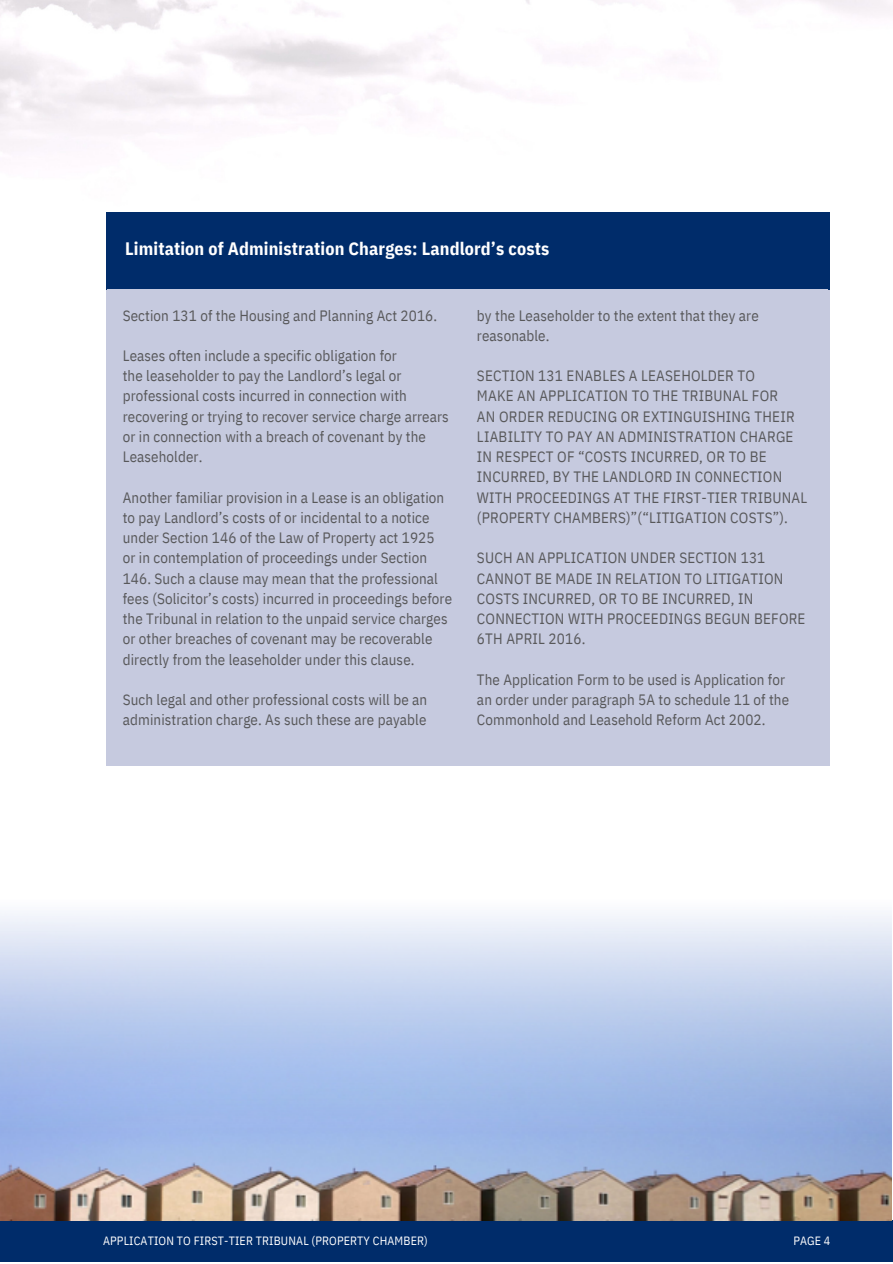
<style>
.page{position:relative;width:893px;height:1264px;background:#fff}
.page>*{position:absolute;margin:0;border:0;box-sizing:border-box;transform-origin:0 0}
.t1{font:700 18px "IBM Plex Sans Cond";letter-spacing:.01em;color:#fff}
.t2{font:15px/20.2px "IBM Plex Sans Cond";letter-spacing:.01em;color:#58585a}
.t3{font:12px "IBM Plex Sans Cond";letter-spacing:.015em;color:#fff}
</style>
<div class="page">
<img style="left:0;top:0;width:892px;height:285px">
<div style="left:0;top:1219px;width:892px;height:42px;background:#002c6a"></div>
<div style="left:106px;top:213px;width:723px;height:76px;background:#002c6a"></div>
<div style="left:106px;top:289px;width:723px;height:476px;background:#c6cadf"></div>
<hr style="left:106px;top:212px;width:723px;height:1px;background:#002c6a">
<img style="left:0;top:912px;width:891px;height:308px">
<p class="t1" style="left:125px;top:237px;width:425px">Limitation of Administration Charges: Landlord’s costs</p>
<p class="t2" style="left:123px;top:305px;width:316px">Section 131 of the Housing and Planning Act 2016.</p>
<p class="t2" style="left:123px;top:345px;width:327px">Leases often include a specific obligation for<br>the leaseholder to pay the Landlord’s legal or professional costs incurred in connection with recovering or trying to recover service charge arrears or in connection with a breach of covenant by the Leaseholder.</p>
<p class="t2" style="left:123px;top:487px;width:331px">Another familiar provision in a Lease is an obligation to pay Landlord’s costs of or incidental to a notice under Section 146 of the Law of Property act 1925<br>or in contemplation of proceedings under Section 146. Such a clause may mean that the professional fees (Solicitor’s costs) incurred in proceedings before the Tribunal in relation to the unpaid service charges or other breaches of covenant may be recoverable directly from the leaseholder under this clause.</p>
<p class="t2" style="left:123px;top:689px;width:306px">Such legal and other professional costs will be an administration charge. As such these are payable</p>
<p class="t2" style="left:477px;top:305px;width:283px">by the Leaseholder to the extent that they are reasonable.</p>
<p class="t2" style="left:477px;top:365px;width:332px">SECTION 131 ENABLES A LEASEHOLDER TO<br>MAKE AN APPLICATION TO THE TRIBUNAL FOR<br>AN ORDER REDUCING OR EXTINGUISHING THEIR LIABILITY TO PAY AN ADMINISTRATION CHARGE IN RESPECT OF “COSTS INCURRED, OR TO BE INCURRED, BY THE LANDLORD IN CONNECTION WITH PROCEEDINGS AT THE FIRST-TIER TRIBUNAL (PROPERTY CHAMBERS)”(“LITIGATION COSTS”).</p>
<p class="t2" style="left:477px;top:547px;width:330px">SUCH AN APPLICATION UNDER SECTION 131<br>CANNOT BE MADE IN RELATION TO LITIGATION COSTS INCURRED, OR TO BE INCURRED, IN CONNECTION WITH PROCEEDINGS BEGUN BEFORE 6TH APRIL 2016.</p>
<p class="t2" style="left:477px;top:669px;width:314px">The Application Form to be used is Application for an order under paragraph 5A to schedule 11 of the<br>Commonhold and Leasehold Reform Act 2002.</p>
<p class="t3" style="left:103px;top:1232px;width:326px">APPLICATION TO FIRST-TIER TRIBUNAL (PROPERTY CHAMBER)</p>
<p class="t3" style="left:793px;top:1232px;width:38px">PAGE 4</p>
</div>
